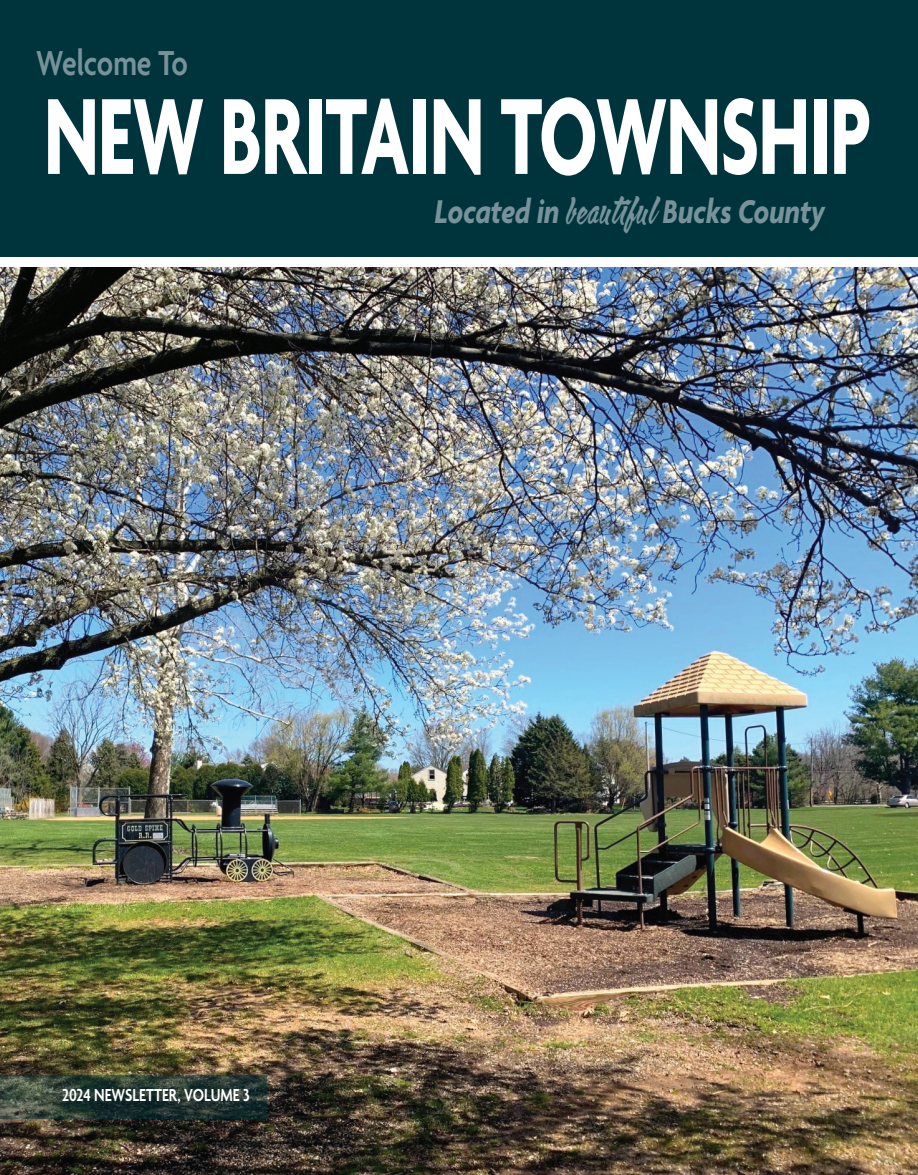
<style>
.page{position:relative;width:918px;height:1175px;background:#fff}
.page>*{position:absolute;margin:0;border:0;box-sizing:border-box;transform-origin:0 0}
.t1{font:700 117px "Agenda";letter-spacing:-.01em;color:#fff;scale:.67 1}
.t2{font:600 37.5px "Agenda";letter-spacing:-.015em;color:#77929b;scale:.8 1}
.t3{font:italic 700 35.7px "Agenda";color:#77929b;scale:.8 1}
.t4{font:600 18.75px "Agenda";color:#fff;scale:.8 1}
.s1{font-family:"Calgary Script OT";font-weight:400;font-style:normal}
</style>
<div class="page">
<div style="left:0;top:0;width:918px;height:256px;background:#00343d"></div>
<img style="left:0;top:267px;width:918px;height:907px">
<svg style="left:0;top:1075px;width:267px;height:43px;background:#2b3d36"></svg>
<p class="t2" style="left:36px;top:43px;width:191px">Welcome To</p>
<p class="t1" style="left:44px;top:73px;width:1236px">NEW BRITAIN TOWNSHIP</p>
<p class="t3" style="left:435px;top:192px;width:489px">Located in <span class="s1">beautiful</span> Bucks County</p>
<p class="t4" style="left:62px;top:1085px;width:236px">2024 NEWSLETTER, VOLUME 3</p>
</div>
